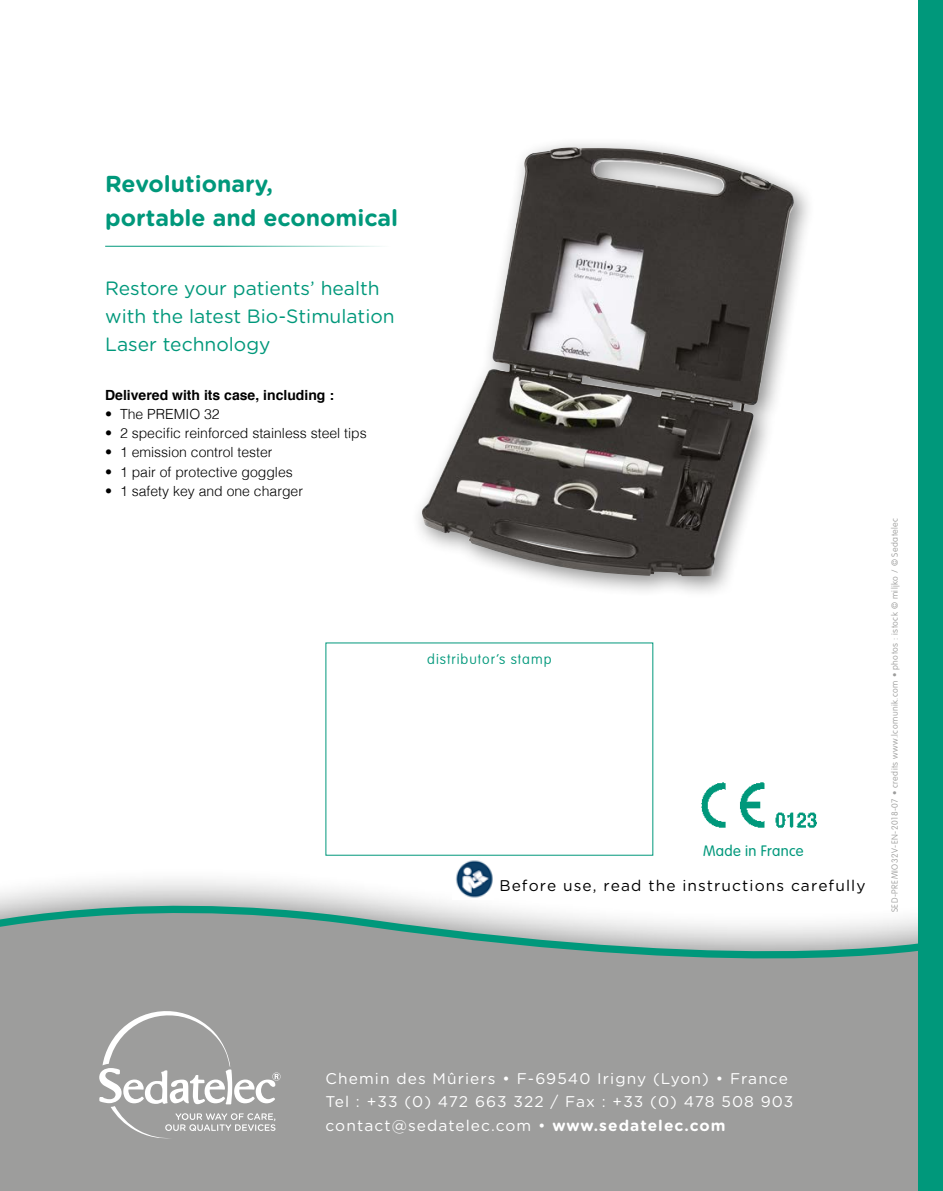
<style>
.page{position:relative;width:943px;height:1191px;background:#fff}
.page>*{position:absolute;margin:0;border:0;box-sizing:border-box;transform-origin:0 0}
.t1{font:700 23.1px/33.6px "Gotham Rounded";color:#00987b}
.t2{font:19.25px/28px "Gotham Rounded";color:#00987b}
.t3{font:15.58px/24px "Gotham Rounded";letter-spacing:.07em;color:#fff}
.t4{font:15.58px "Gotham Rounded";letter-spacing:.07em;color:#000}
.t5{font:300 14.88px "VAG Rounded";letter-spacing:.02em;color:#00987b}
.t6{font:300 14px "Helvetica";color:#000}
.t7{font:700 14px "Helvetica";color:#000}
.t8{font:100 14px "VAG Rounded";letter-spacing:.07em;color:#00987b}
.t9{font:100 8.75px "VAG Rounded";letter-spacing:.05em;color:#9d9d9c}
.s1{font-weight:700}
</style>
<div class="page">
<hr style="left:105px;top:246px;width:838px;height:1px;background:#00987b">
<img style="left:701px;top:782px;width:116px;height:46px">
<svg style="left:0;top:886px;width:918px;height:305px;background:#a4a8a6"></svg>
<div style="left:918px;top:0;width:25px;height:1191px;background:#00987b"></div>
<svg style="left:99px;top:1002px;width:181px;height:137px;background:#ababaa"></svg>
<div style="left:411px;top:136px;width:404px;height:463px;background:#000;opacity:.45"></div>
<img style="left:422px;top:148px;width:372px;height:429px">
<img style="left:452px;top:860px;width:42px;height:39px">
<h1 class="t1" style="left:105px;top:166px;width:294px">Revolutionary,<br>portable and economical</h1>
<h2 class="t2" style="left:105px;top:273px;width:291px">Restore your patients’ health with the latest Bio-Stimulation<br>Laser technology</h2>
<p class="t7" style="left:105px;top:383px;width:230px">Delivered with its case, including :</p>
<p class="t6" style="left:105px;top:402px;width:116px">• The PREMIO 32</p>
<p class="t6" style="left:105px;top:421px;width:263px">• 2 specific reinforced stainless steel tips</p>
<p class="t6" style="left:105px;top:440px;width:169px">• 1 emission control tester</p>
<p class="t6" style="left:105px;top:460px;width:189px">• 1 pair of protective goggles</p>
<p class="t6" style="left:105px;top:479px;width:199px">• 1 safety key and one charger</p>
<p class="t8" style="left:427px;top:651px;width:126px">distributor’s stamp</p>
<p class="t5" style="left:703px;top:841px;width:102px">Made in France</p>
<p class="t4" style="left:499px;top:875px;width:367px">Before use, read the instructions carefully</p>
<p class="t9" style="left:889px;top:912px;width:396px;rotate:-90deg">SED-PREMIO32V-EN-2018-07 • credits www.lcomunik.com • photos : istock © miljko / © Sedatelec</p>
<p class="t3" style="left:325px;top:1065px;width:469px">Chemin des Mûriers • F-69540 Irigny (Lyon) • France<br>Tel : +33 (0) 472 663 322 / Fax : +33 (0) 478 508 903 contact@sedatelec.com • <span class="s1">www.sedatelec.com</span></p>
</div>
